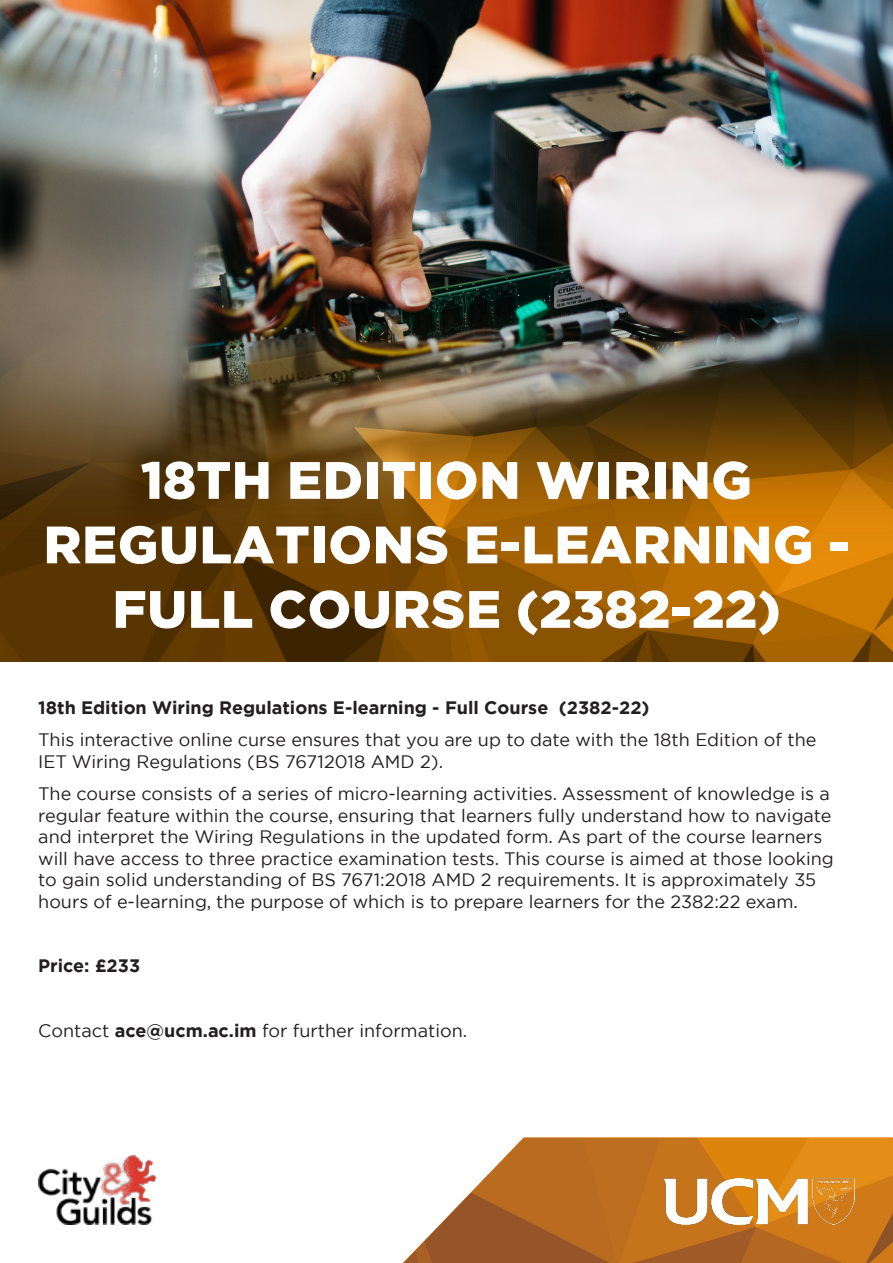
<style>
.page{position:relative;width:893px;height:1263px;background:#fff}
.page>*{position:absolute;margin:0;border:0;box-sizing:border-box;transform-origin:0 0}
.t1{font:900 52.5px/64.5px "Gotham";letter-spacing:.015em;color:#fff;text-align:center}
.t2{font:18px/21.6px "Gotham";color:#231f20}
.t3{font:700 18px "Gotham";color:#231f20}
.s1{font-weight:700}
</style>
<div class="page">
<img style="left:0;top:0;width:893px;height:212px">
<img style="left:0;top:212px;width:893px;height:449px">
<img style="left:403px;top:1137px;width:490px;height:126px">
<img style="left:663px;top:1178px;width:192px;height:47px">
<img style="left:38px;top:1155px;width:119px;height:69px">
<p class="t1" style="left:44px;top:447px;width:807px">18TH EDITION WIRING<br>REGULATIONS E-LEARNING -<br>FULL COURSE (2382-22)</p>
<p class="t3" style="left:38px;top:696px;width:613px">18th Edition Wiring Regulations E-learning - Full Course (2382-22)</p>
<p class="t2" style="left:38px;top:729px;width:780px">This interactive online curse ensures that you are up to date with the 18th Edition of the<br>IET Wiring Regulations (BS 76712018 AMD 2).</p>
<p class="t2" style="left:38px;top:782px;width:797px">The course consists of a series of micro-learning activities. Assessment of knowledge is a regular feature within the course, ensuring that learners fully understand how to navigate and interpret the Wiring Regulations in the updated form. As part of the course learners will have access to three practice examination tests. This course is aimed at those looking to gain solid understanding of BS 7671:2018 AMD 2 requirements. It is approximately 35 hours of e-learning, the purpose of which is to prepare learners for the 2382:22 exam.</p>
<p class="t3" style="left:38px;top:954px;width:103px">Price: £233</p>
<p class="t2" style="left:38px;top:1019px;width:430px">Contact <span class="s1">ace@ucm.ac.im</span> for further information.</p>
</div>
